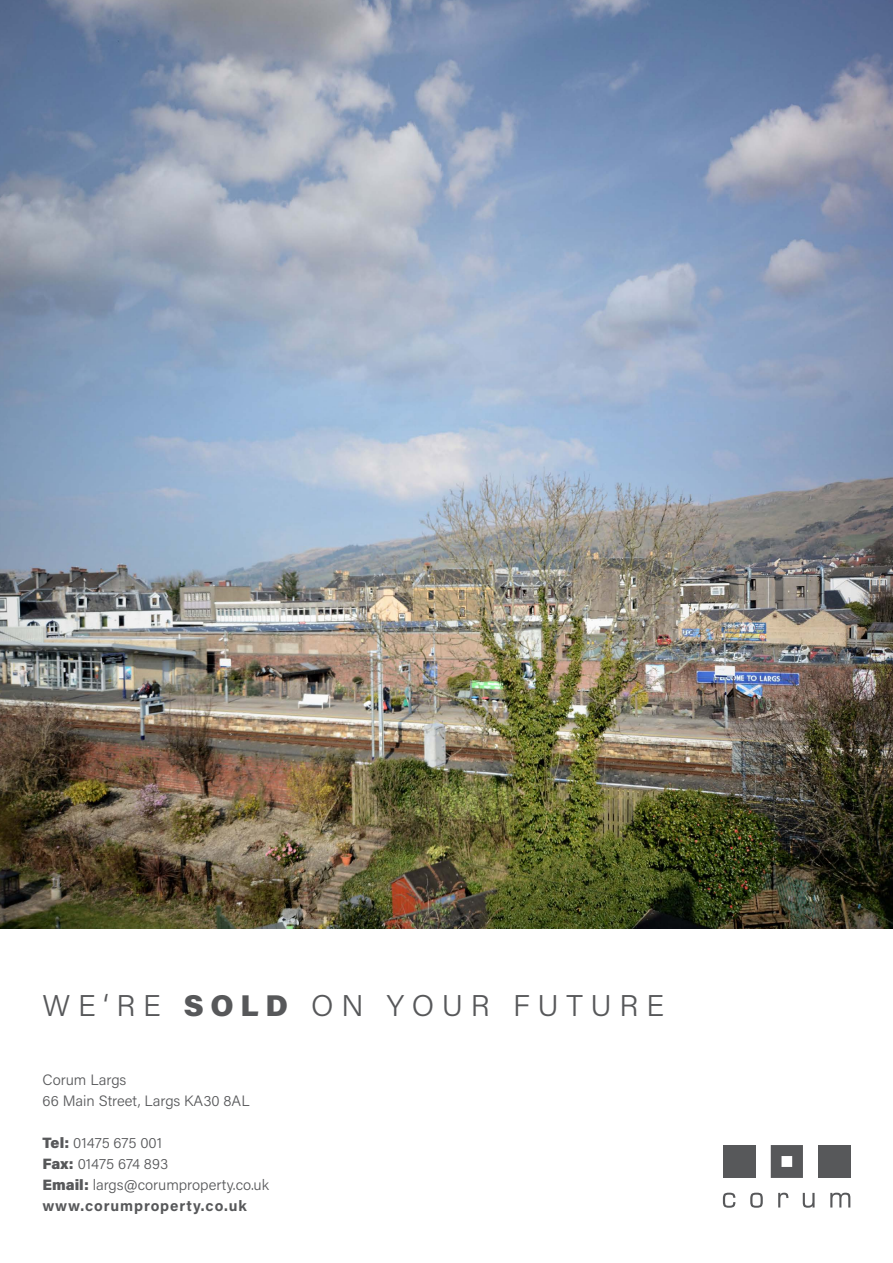
<style>
.page{position:relative;width:893px;height:1263px;background:#fff}
.page>*{position:absolute;margin:0;border:0;box-sizing:border-box;transform-origin:0 0}
.t1{font:300 30px "Acumin Pro";color:#57585a}
.t2{font:300 15px "Acumin Pro";color:#57585a}
.t3{font:700 15px "Acumin Pro";letter-spacing:.06em;color:#57585a}
.s1{font-weight:900}
</style>
<div class="page">
<img style="left:0;top:0;width:893px;height:928px">
<div style="left:818px;top:1145px;width:32px;height:33px;background:#57585a"></div>
<div style="left:723px;top:1145px;width:32px;height:33px;background:#57585a"></div>
<svg style="left:771px;top:1145px;width:32px;height:33px"></svg>
<svg style="left:723px;top:1193px;width:12px;height:15px"></svg>
<svg style="left:750px;top:1193px;width:13px;height:15px"></svg>
<svg style="left:778px;top:1193px;width:10px;height:14px"></svg>
<svg style="left:803px;top:1193px;width:12px;height:15px"></svg>
<svg style="left:830px;top:1193px;width:20px;height:14px"></svg>
<p class="t1" style="left:43px;top:985px;width:623px">W E ‘ R E <span class="s1">S O L D</span> O N Y O U R F U T U R E</p>
<p class="t2" style="left:43px;top:1069px;width:85px">Corum Largs</p>
<p class="t2" style="left:43px;top:1090px;width:209px">66 Main Street, Largs KA30 8AL</p>
<p class="t2" style="left:43px;top:1132px;width:121px"><span class="s1">Tel:</span> 01475 675 001</p>
<p class="t2" style="left:43px;top:1153px;width:127px"><span class="s1">Fax:</span> 01475 674 893</p>
<p class="t2" style="left:43px;top:1174px;width:228px"><span class="s1">Email:</span> largs@corumproperty.co.uk</p>
<p class="t3" style="left:43px;top:1195px;width:206px">www.corumproperty.co.uk</p>
</div>
